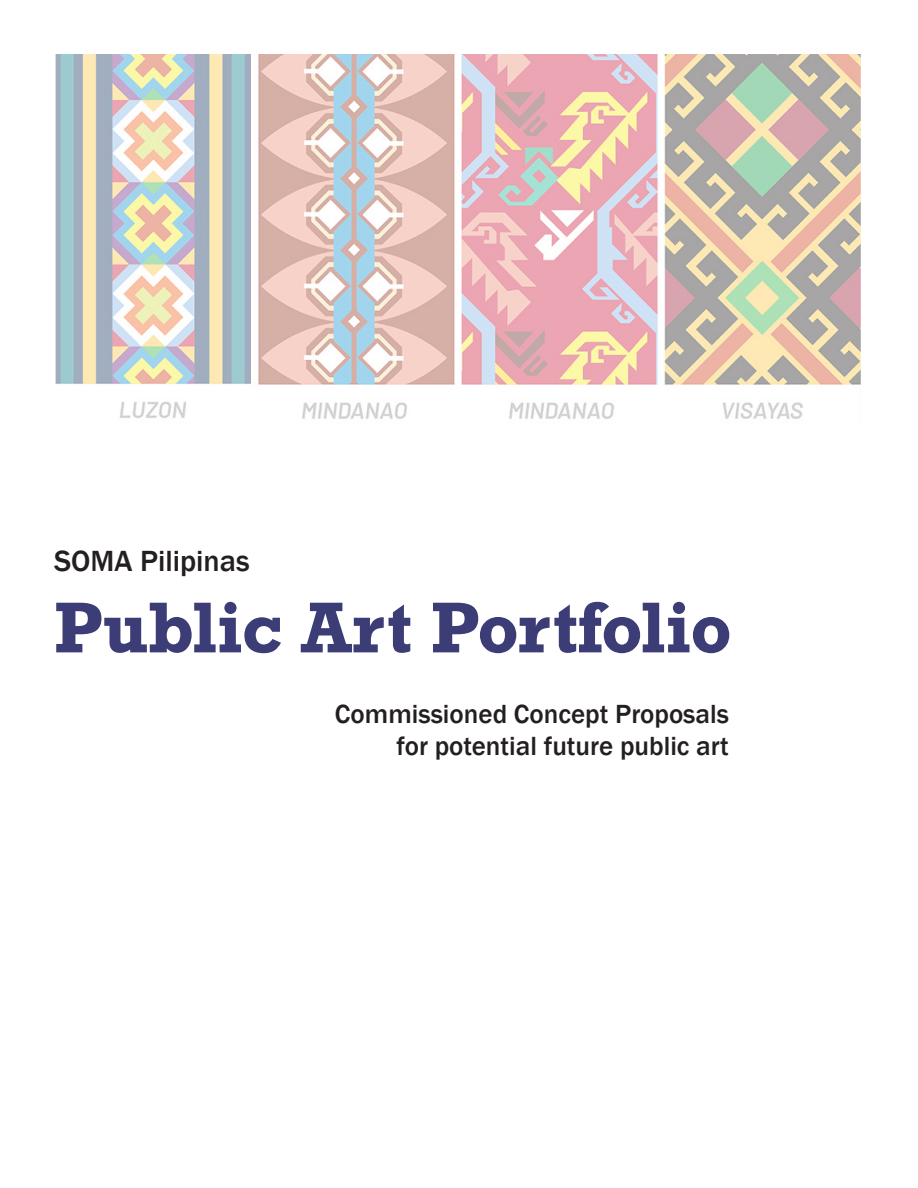
<style>
.page{position:relative;width:918px;height:1188px;background:#fff}
.page>*{position:absolute;margin:0;border:0;box-sizing:border-box;transform-origin:0 0}
.t1{font:700 67.5px "Rockwell";letter-spacing:-.01em;color:#3c3d76}
.t2{font:500 30px "Franklin Gothic";color:#231f20}
.t3{font:500 27px/32.4px "Franklin Gothic";color:#231f20;text-align:right}
</style>
<div class="page">
<img style="left:55px;top:54px;width:806px;height:365px">
<p class="t2" style="left:54px;top:544px;width:197px">SOMA Pilipinas</p>
<h1 class="t1" style="left:54px;top:607px;width:679px">Public Art Portfolio</h1>
<p class="t3" style="left:335px;top:697px;width:396px">Commissioned Concept Proposals for potential future public art</p>
</div>
